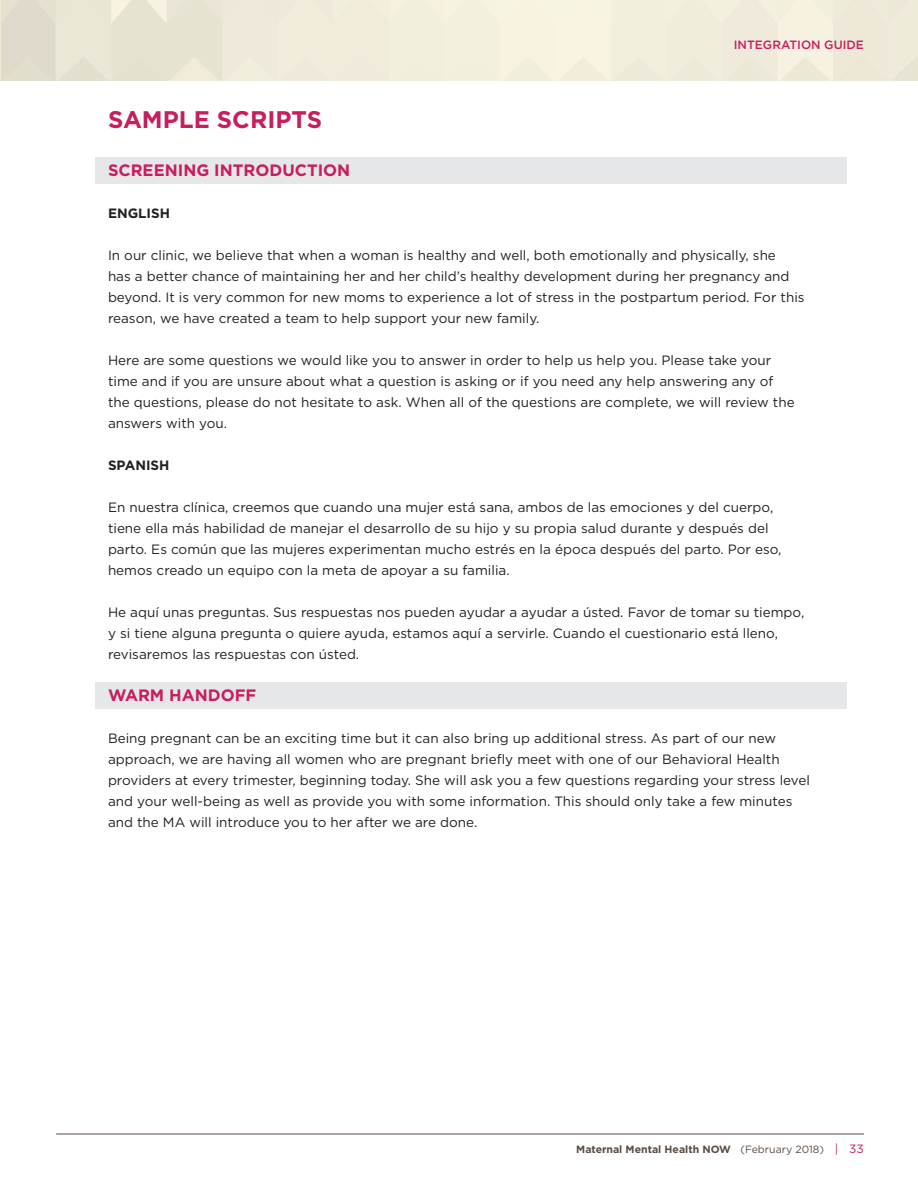
<style>
.page{position:relative;width:918px;height:1188px;background:#fff}
.page>*{position:absolute;margin:0;border:0;box-sizing:border-box;transform-origin:0 0}
.t1{font:700 24px "Gotham";color:#c61e5f}
.t2{font:700 16.5px "Gotham";color:#c61e5f}
.t3{font:13.5px/21px "Gotham";color:#231f20}
.t4{font:700 13.5px "Gotham";color:#231f20}
.t5{font:500 12px "Gotham";color:#c61e5f}
.t6{font:700 10.5px "Gotham";color:#5b4b43}
.s1{font-weight:400}
.s2{font-weight:400;font-size:12px;color:#c61e5f}
</style>
<div class="page">
<hr style="left:56px;top:1134px;width:808px;height:1px;background:#5b4b43">
<div style="left:95px;top:682px;width:752px;height:27px;background:#e6e7e9"></div>
<div style="left:95px;top:158px;width:752px;height:26px;background:#e6e7e9"></div>
<p class="t1" style="left:108px;top:105px;width:216px">SAMPLE SCRIPTS</p>
<p class="t5" style="left:734px;top:38px;width:132px">INTEGRATION GUIDE</p>
<p class="t2" style="left:108px;top:160px;width:244px">SCREENING INTRODUCTION</p>
<p class="t4" style="left:108px;top:205px;width:64px">ENGLISH</p>
<p class="t3" style="left:108px;top:244px;width:698px">In our clinic, we believe that when a woman is healthy and well, both emotionally and physically, she<br>has a better chance of maintaining her and her child’s healthy development during her pregnancy and beyond. It is very common for new moms to experience a lot of stress in the postpartum period. For this reason, we have created a team to help support your new family.</p>
<p class="t3" style="left:108px;top:349px;width:688px">Here are some questions we would like you to answer in order to help us help you. Please take your time and if you are unsure about what a question is asking or if you need any help answering any of the questions, please do not hesitate to ask. When all of the questions are complete, we will review the answers with you.</p>
<p class="t4" style="left:108px;top:457px;width:63px">SPANISH</p>
<p class="t3" style="left:108px;top:496px;width:675px">En nuestra clínica, creemos que cuando una mujer está sana, ambos de las emociones y del cuerpo, tiene ella más habilidad de manejar el desarrollo de su hijo y su propia salud durante y después del parto. Es común que las mujeres experimentan mucho estrés en la época después del parto. Por eso, hemos creado un equipo con la meta de apoyar a su familia.</p>
<p class="t3" style="left:108px;top:601px;width:698px">He aquí unas preguntas. Sus respuestas nos pueden ayudar a ayudar a ústed. Favor de tomar su tiempo, y si tiene alguna pregunta o quiere ayuda, estamos aquí a servirle. Cuando el cuestionario está lleno, revisaremos las respuestas con ústed.</p>
<p class="t2" style="left:108px;top:685px;width:150px">WARM HANDOFF</p>
<p class="t3" style="left:108px;top:727px;width:704px">Being pregnant can be an exciting time but it can also bring up additional stress. As part of our new approach, we are having all women who are pregnant briefly meet with one of our Behavioral Health providers at every trimester, beginning today. She will ask you a few questions regarding your stress level and your well-being as well as provide you with some information. This should only take a few minutes and the MA will introduce you to her after we are done.</p>
<p class="t6" style="left:576px;top:1143px;width:289px">Maternal Mental Health NOW <span class="s1">(February 2018)</span> <span class="s2">| 33</span></p>
</div>
